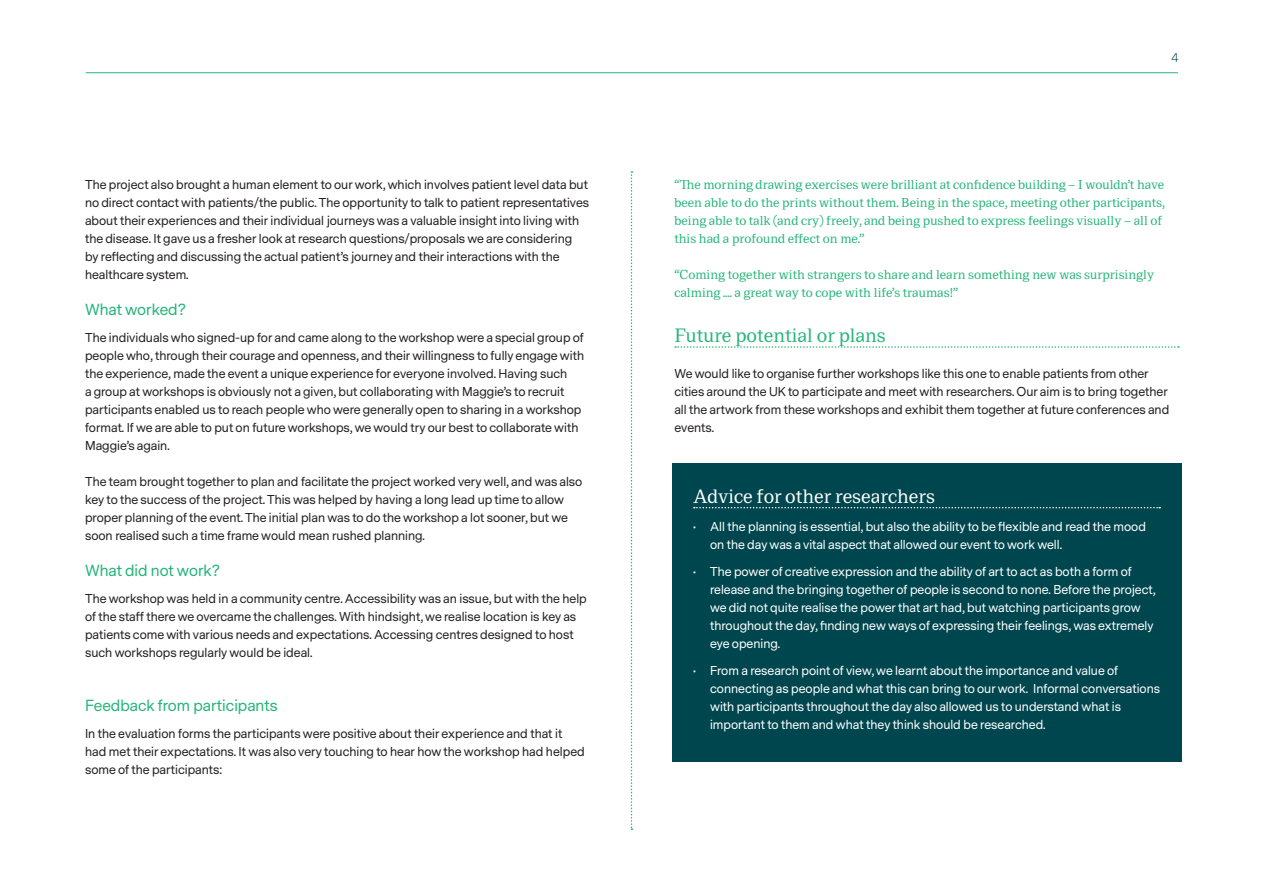
<style>
.page{position:relative;width:1263px;height:893px;background:#fff}
.page>*{position:absolute;margin:0;border:0;box-sizing:border-box;transform-origin:0 0}
.heading{font:18px "Messina Modern";color:#fff}
.Heading{font:18px "Messina Modern";color:#25b579}
.subheading{font:15px "Messina Sans";color:#25b579}
.Body{font:15px "Messina Sans";color:#25b579}
.Body-2{font:12px/18px "Messina Sans";color:#231f20}
.t1{font:12px/18px "Messina Sans";color:#fff}
.Body-3{font:12px/18px "Messina Modern";color:#25b579}
.t2{font:300 12px "Messina Sans";color:#00464e}
</style>
<div class="page">
<hr style="left:86px;top:72px;width:1092px;height:1px;background:#25b579">
<svg style="left:675px;top:346px;width:504px;height:2px"></svg>
<svg style="left:631px;top:171px;width:1px;height:659px"></svg>
<div style="left:672px;top:463px;width:509px;height:298px;background:#00464e"></div>
<svg style="left:694px;top:507px;width:466px;height:1px"></svg>
<p class="Body-2" style="left:85px;top:176px;width:506px">The project also brought a human element to our work, which involves patient level data but no direct contact with patients/the public. The opportunity to talk to patient representatives about their experiences and their individual journeys was a valuable insight into living with the disease. It gave us a fresher look at research questions/proposals we are considering<br>by reflecting and discussing the actual patient’s journey and their interactions with the healthcare system.</p>
<p class="subheading" style="left:85px;top:300px;width:102px">What worked?</p>
<p class="Body-2" style="left:85px;top:329px;width:501px">The individuals who signed-up for and came along to the workshop were a special group of people who, through their courage and openness, and their willingness to fully engage with the experience, made the event a unique experience for everyone involved. Having such<br>a group at workshops is obviously not a given, but collaborating with Maggie’s to recruit participants enabled us to reach people who were generally open to sharing in a workshop format. If we are able to put on future workshops, we would try our best to collaborate with Maggie’s again.</p>
<p class="Body-2" style="left:85px;top:473px;width:499px">The team brought together to plan and facilitate the project worked very well, and was also key to the success of the project. This was helped by having a long lead up time to allow proper planning of the event. The initial plan was to do the workshop a lot sooner, but we soon realised such a time frame would mean rushed planning.</p>
<p class="subheading" style="left:85px;top:561px;width:137px">What did not work?</p>
<p class="Body-2" style="left:85px;top:590px;width:503px">The workshop was held in a community centre. Accessibility was an issue, but with the help of the staff there we overcame the challenges. With hindsight, we realise location is key as patients come with various needs and expectations. Accessing centres designed to host such workshops regularly would be ideal.</p>
<p class="Body" style="left:85px;top:696px;width:194px">Feedback from participants</p>
<p class="Body-2" style="left:85px;top:725px;width:501px">In the evaluation forms the participants were positive about their experience and that it had met their expectations. It was also very touching to hear how the workshop had helped some of the participants:</p>
<p class="t2" style="left:1171px;top:50px;width:9px">4</p>
<p class="Body-3" style="left:674px;top:176px;width:492px">“The morning drawing exercises were brilliant at confidence building – I wouldn’t have been able to do the prints without them. Being in the space, meeting other participants, being able to talk (and cry) freely, and being pushed to express feelings visually – all of this had a profound effect on me.”</p>
<p class="Body-3" style="left:674px;top:266px;width:481px">“Coming together with strangers to share and learn something new was surprisingly calming .... a great way to cope with life’s traumas!”</p>
<p class="Heading" style="left:674px;top:323px;width:213px">Future potential or plans</p>
<p class="Body-2" style="left:674px;top:365px;width:496px">We would like to organise further workshops like this one to enable patients from other cities around the UK to participate and meet with researchers. Our aim is to bring together all the artwork from these workshops and exhibit them together at future conferences and events.</p>
<p class="heading" style="left:693px;top:484px;width:243px">Advice for other researchers</p>
<p class="t1" style="left:710px;top:518px;width:437px;text-indent:-17px">• All the planning is essential, but also the ability to be flexible and read the mood on the day was a vital aspect that allowed our event to work well.</p>
<p class="t1" style="left:710px;top:563px;width:447px;text-indent:-17px">• The power of creative expression and the ability of art to act as both a form of release and the bringing together of people is second to none. Before the project, we did not quite realise the power that art had, but watching participants grow throughout the day, finding new ways of expressing their feelings, was extremely eye opening.</p>
<p class="t1" style="left:710px;top:662px;width:451px;text-indent:-17px">• From a research point of view, we learnt about the importance and value of connecting as people and what this can bring to our work. Informal conversations with participants throughout the day also allowed us to understand what is important to them and what they think should be researched.</p>
</div>
